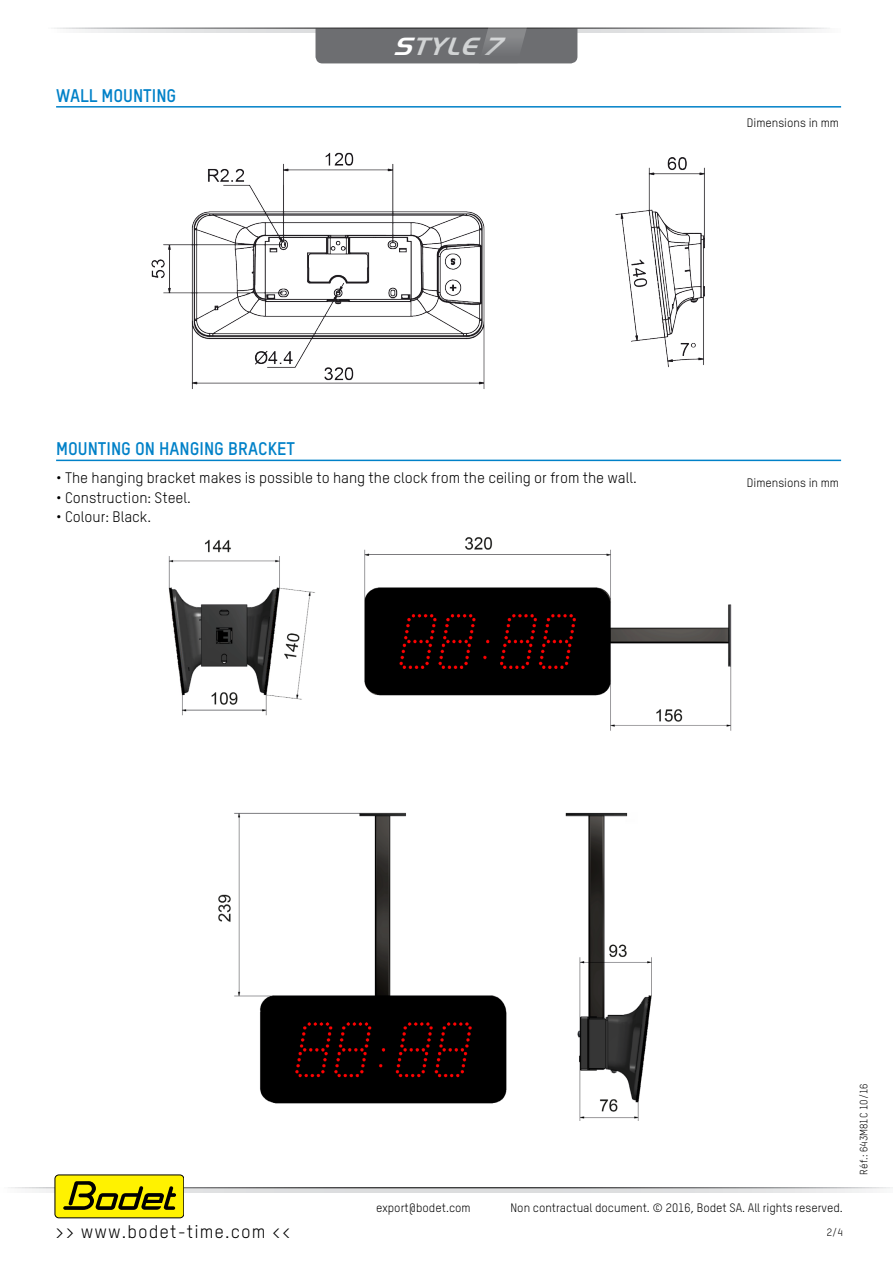
<style>
.page{position:relative;width:893px;height:1263px;background:#fff}
.page>*{position:absolute;margin:0;border:0;box-sizing:border-box;transform-origin:0 0}
.t1{font:italic 700 25.8px "Handel Got D";color:#d1d3d4}
.t2{font:700 18px "TSTARPRO";color:#0081c8}
.t3{font:18px "TSTARPRO";letter-spacing:.06em;color:#000}
.t4{font:15px "TSTARPRO";color:#000}
.t5{font:12px "TSTARPRO";color:#000}
.t6{font:10.5px "TSTARPRO";color:#000}
.s1{color:#fff}
</style>
<div class="page">
<svg style="left:82px;top:29px;width:731px;height:4px;background:#e4e5e6"></svg>
<svg style="left:315px;top:27px;width:262px;height:36px;background:#707173"></svg>
<svg style="left:15px;top:1188px;width:870px;height:4px;background:#d5d6d7"></svg>
<div style="left:55px;top:1175px;width:129px;height:43px;background:#fff200;border-radius:4px"></div>
<div style="left:55px;top:1175px;width:129px;height:43px;border:1px solid #000;border-radius:4px"></div>
<svg style="left:63px;top:1181px;width:113px;height:29px"></svg>
<img style="left:168px;top:537px;width:564px;height:583px">
<hr style="left:56px;top:106px;width:785px;height:2px;background:#0081c8">
<hr style="left:56px;top:460px;width:785px;height:1px;background:#0081c8">
<img style="left:151px;top:152px;width:334px;height:237px">
<img style="left:615px;top:157px;width:90px;height:211px">
<p class="t2" style="left:56px;top:84px;width:119px">WALL MOUNTING</p>
<h1 class="t1" style="left:393px;top:30px;width:120px"><span class="s1">S</span>tyle7</h1>
<p class="t5" style="left:747px;top:115px;width:94px">Dimensions in mm</p>
<p class="t2" style="left:56px;top:438px;width:241px">MOUNTING ON HANGING BRACKET</p>
<p class="t4" style="left:56px;top:469px;width:582px">• The hanging bracket makes is possible to hang the clock from the ceiling or from the wall.</p>
<p class="t4" style="left:56px;top:488px;width:136px">• Construction: Steel.</p>
<p class="t4" style="left:56px;top:508px;width:97px">• Colour: Black.</p>
<p class="t5" style="left:747px;top:475px;width:94px">Dimensions in mm</p>
<p class="t3" style="left:55px;top:1220px;width:237px">&gt;&gt; www.bodet-time.com &lt;&lt;</p>
<p class="t5" style="left:376px;top:1200px;width:96px">export@bodet.com</p>
<p class="t5" style="left:510px;top:1200px;width:334px">Non contractual document. © 2016, Bodet SA. All rights reserved.</p>
<p class="t6" style="left:827px;top:1226px;width:18px">2/4</p>
<p class="t6" style="left:857px;top:1174px;width:93px;rotate:-90deg">Réf.: 643M81C 10/16</p>
</div>
